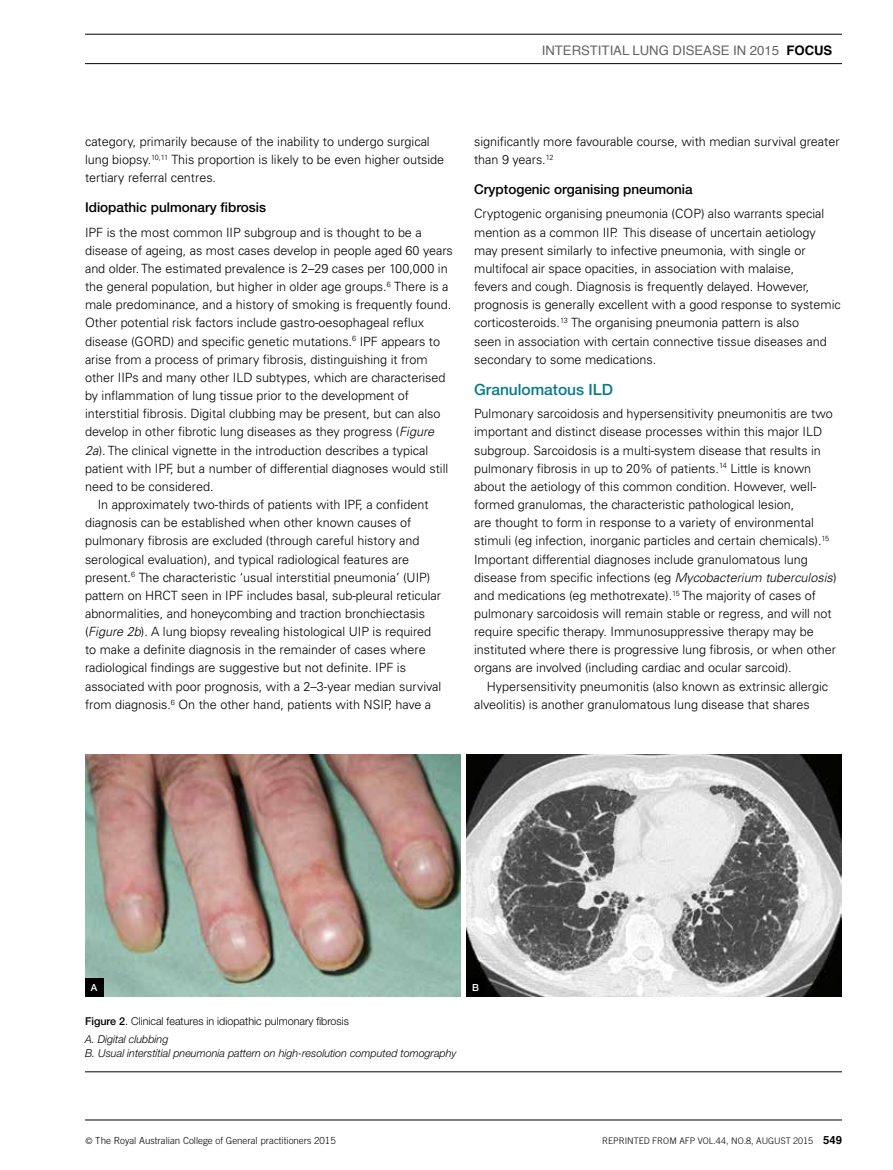
<style>
.page{position:relative;width:893px;height:1170px;background:#fff}
.page>*{position:absolute;margin:0;border:0;box-sizing:border-box;transform-origin:0 0}
.t1{font:500 15.6px "Helvetica Neue LT Std";color:#097a88}
.t2{font:500 13.5px "Helvetica Neue LT Std";color:#000}
.t3{font:13.2px "Helvetica";color:#636362}
.t4{font:300 12.75px/18.1px "Univers LT";color:#000}
.t5{font:700 11.25px "Helvetica";color:#000}
.t6{font:300 10.8px/18.1px "Helvetica Neue LT Std";color:#000}
.t7{font:italic 300 10.8px "Helvetica Neue LT Std";color:#000}
.t8{font:300 9.75px "Trade Gothic LT";color:#000}
.t9{font:500 9.75px "Helvetica Neue LT Std";color:#fff}
.t10{font:300 9px "Trade Gothic LT";color:#000}
.s1{font-weight:700;color:#000}
.s2{font-style:italic}
.s3{font-weight:500}
.s4{font-family:"Serifa LT"}
</style>
<div class="page">
<hr style="left:85px;top:1119px;width:757px;height:1px;background:#000">
<hr style="left:85px;top:34px;width:757px;height:1px;background:#000">
<hr style="left:85px;top:63px;width:757px;height:1px;background:#000">
<img style="left:85px;top:754px;width:375px;height:241px">
<hr style="left:85px;top:1071px;width:757px;height:1px;background:#000">
<img style="left:467px;top:754px;width:375px;height:241px">
<div style="left:85px;top:977px;width:18px;height:18px;background:#000"></div>
<div style="left:467px;top:977px;width:18px;height:18px;background:#000"></div>
<p class="t3" style="left:542px;top:40px;width:292px">INTERSTITIAL LUNG DISEASE IN 2015 <span class="s1">FOCUS</span></p>
<p class="t4" style="left:85px;top:132px;width:361px">category, primarily because of the inability to undergo surgical lung biopsy.<sup>10,11</sup> This proportion is likely to be even higher outside tertiary referral centres.</p>
<p class="t2" style="left:85px;top:199px;width:183px">Idiopathic pulmonary fibrosis</p>
<p class="t4" style="left:85px;top:223px;width:338px">IPF is the most common IIP subgroup and is thought to be a</p>
<p class="t4" style="left:85px;top:241px;width:369px">disease of ageing, as most cases develop in people aged 60 years</p>
<p class="t4" style="left:85px;top:259px;width:364px">and older. The estimated prevalence is 2–29 cases per 100,000 in</p>
<p class="t4" style="left:85px;top:277px;width:365px">the general population, but higher in older age groups.<sup>6</sup> There is a</p>
<p class="t4" style="left:85px;top:295px;width:368px">male predominance, and a history of smoking is frequently found.</p>
<p class="t4" style="left:85px;top:314px;width:341px">Other potential risk factors include gastro-oesophageal reflux</p>
<p class="t4" style="left:85px;top:332px;width:356px">disease (GORD) and specific genetic mutations.<sup>6</sup> IPF appears to</p>
<p class="t4" style="left:85px;top:350px;width:344px">arise from a process of primary fibrosis, distinguishing it from</p>
<p class="t4" style="left:85px;top:368px;width:362px">other IIPs and many other ILD subtypes, which are characterised</p>
<p class="t4" style="left:85px;top:386px;width:326px">by inflammation of lung tissue prior to the development of</p>
<p class="t4" style="left:85px;top:404px;width:357px">interstitial fibrosis. Digital clubbing may be present, but can also</p>
<p class="t4" style="left:85px;top:423px;width:351px">develop in other fibrotic lung diseases as they progress (<span class="s2">Figure</span></p>
<p class="t4" style="left:85px;top:441px;width:345px"><span class="s2">2a</span>). The clinical vignette in the introduction describes a typical</p>
<p class="t4" style="left:85px;top:459px;width:365px">patient with IPF, but a number of differential diagnoses would still</p>
<p class="t4" style="left:85px;top:477px;width:130px">need to be considered.</p>
<p class="t4" style="left:98px;top:495px;width:332px">In approximately two-thirds of patients with IPF, a confident</p>
<p class="t4" style="left:85px;top:513px;width:328px">diagnosis can be established when other known causes of</p>
<p class="t4" style="left:85px;top:531px;width:336px">pulmonary fibrosis are excluded (through careful history and</p>
<p class="t4" style="left:85px;top:550px;width:326px">serological evaluation), and typical radiological features are</p>
<p class="t4" style="left:85px;top:568px;width:347px">present.<sup>6</sup> The characteristic ‘usual interstitial pneumonia’ (UIP)</p>
<p class="t4" style="left:85px;top:586px;width:357px">pattern on HRCT seen in IPF includes basal, sub-pleural reticular</p>
<p class="t4" style="left:85px;top:604px;width:341px">abnormalities, and honeycombing and traction bronchiectasis</p>
<p class="t4" style="left:85px;top:622px;width:348px">(<span class="s2">Figure 2b</span>). A lung biopsy revealing histological UIP is required</p>
<p class="t4" style="left:85px;top:640px;width:342px">to make a definite diagnosis in the remainder of cases where</p>
<p class="t4" style="left:85px;top:659px;width:322px">radiological findings are suggestive but not definite. IPF is</p>
<p class="t4" style="left:85px;top:677px;width:358px">associated with poor prognosis, with a 2–3-year median survival</p>
<p class="t4" style="left:85px;top:695px;width:348px">from diagnosis.<sup>6</sup> On the other hand, patients with NSIP, have a</p>
<p class="t4" style="left:474px;top:132px;width:367px">significantly more favourable course, with median survival greater than 9 years.<sup>12</sup></p>
<p class="t2" style="left:474px;top:181px;width:220px">Cryptogenic organising pneumonia</p>
<p class="t4" style="left:474px;top:205px;width:368px">Cryptogenic organising pneumonia (COP) also warrants special mention as a common IIP. This disease of uncertain aetiology may present similarly to infective pneumonia, with single or multifocal air space opacities, in association with malaise,<br>fevers and cough. Diagnosis is frequently delayed. However, prognosis is generally excellent with a good response to systemic corticosteroids.<sup>13</sup> The organising pneumonia pattern is also<br>seen in association with certain connective tissue diseases and secondary to some medications.</p>
<p class="t1" style="left:474px;top:380px;width:140px">Granulomatous ILD</p>
<p class="t4" style="left:474px;top:404px;width:364px">Pulmonary sarcoidosis and hypersensitivity pneumonitis are two important and distinct disease processes within this major ILD subgroup. Sarcoidosis is a multi-system disease that results in pulmonary fibrosis in up to 20% of patients.<sup>14</sup> Little is known about the aetiology of this common condition. However, well&shy;formed granulomas, the characteristic pathological lesion,<br>are thought to form in response to a variety of environmental stimuli (eg infection, inorganic particles and certain chemicals).<sup>15<br></sup>Important differential diagnoses include granulomatous lung disease from specific infections (eg <span class="s2">Mycobacterium tuberculosis</span>) and medications (eg methotrexate).<sup>15</sup> The majority of cases of pulmonary sarcoidosis will remain stable or regress, and will not require specific therapy. Immunosuppressive therapy may be instituted where there is progressive lung fibrosis, or when other organs are involved (including cardiac and ocular sarcoid).</p>
<p class="t4" style="left:474px;top:677px;width:355px;text-indent:13px">Hypersensitivity pneumonitis (also known as extrinsic allergic alveolitis) is another granulomatous lung disease that shares</p>
<p class="t9" style="left:91px;top:981px;width:8px">A</p>
<p class="t9" style="left:472px;top:981px;width:8px">B</p>
<p class="t6" style="left:85px;top:1012px;width:265px"><span class="s3">Figure 2</span>. Clinical features in idiopathic pulmonary fibrosis<br><span class="s2">A. Digital clubbing</span></p>
<p class="t7" style="left:85px;top:1046px;width:373px">B. Usual interstitial pneumonia pattern on high-resolution computed tomography</p>
<p class="t8" style="left:85px;top:1135px;width:252px"><span class="s4">©</span> The Royal Australian College of General practitioners 2015</p>
<p class="t10" style="left:602px;top:1135px;width:212px">REPRINTED FROM AFP VOL.44, NO.8, AUGUST 2015</p>
<p class="t5" style="left:823px;top:1131px;width:20px">549</p>
</div>
